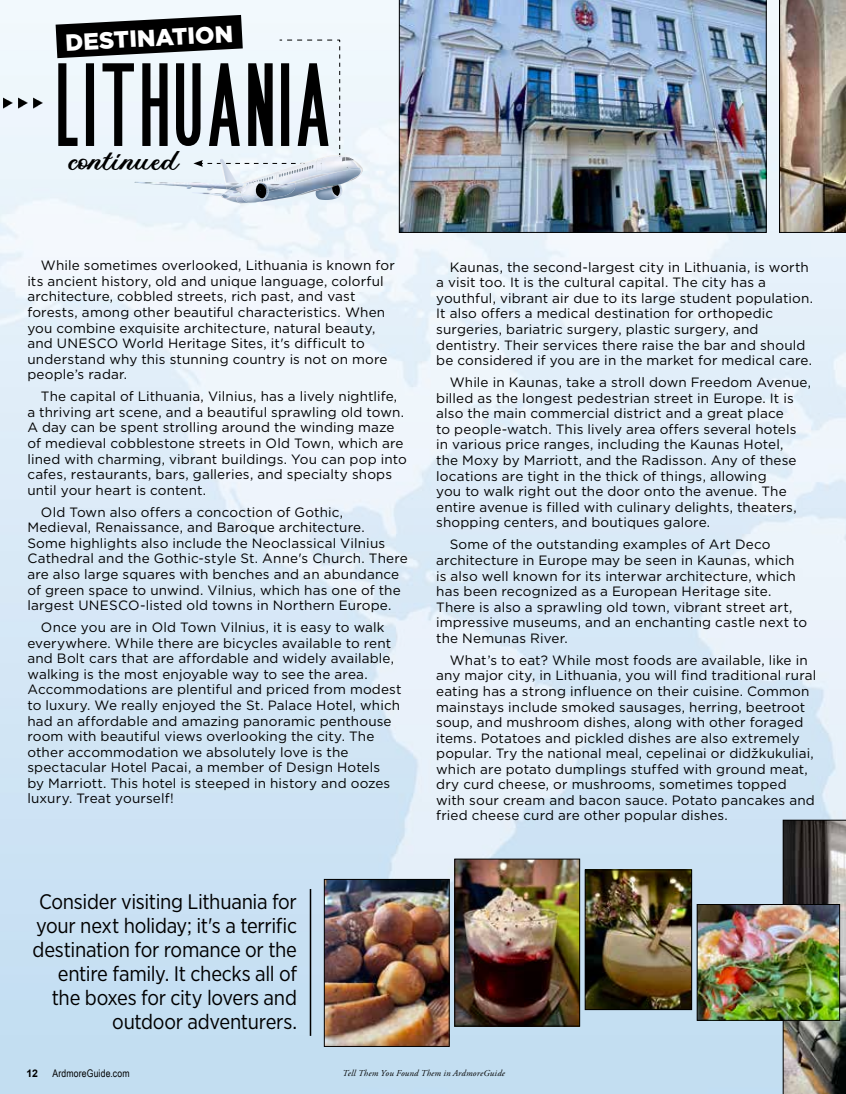
<style>
.page{position:relative;width:846px;height:1094px;background:#fff}
.page>*{position:absolute;margin:0;border:0;box-sizing:border-box;transform-origin:0 0}
.t1{font:93.15px "New";letter-spacing:.05em;color:#000}
.t2{font:32.85px "Troyline Script";color:#000;scale:1.2 1}
.t3{font:900 23.55px "Gotham";color:#fff}
.t4{font:21px/24.2px "Gotham Narrow";letter-spacing:-.015em;color:#000;text-align:right}
.t5{font:13.5px/15.6px "Gotham";letter-spacing:.01em;color:#000}
.t6{font:10.5px "Arial Narrow";letter-spacing:.015em;color:#000}
.t7{font:700 10.5px "Arial";color:#000}
.t8{font:italic 9px "Adobe Garamond Pro";letter-spacing:.02em;color:#000}
</style>
<div class="page">
<img style="left:0;top:0;width:845px;height:1094px">
<hr style="left:309px;top:889px;width:2px;height:146px;background:#000">
<svg style="left:3px;top:98px;width:40px;height:10px"></svg>
<svg style="left:56px;top:15px;width:303px;height:188px"></svg>
<img style="left:326px;top:881px;width:121px;height:163px">
<div style="left:324px;top:879px;width:125px;height:167px;border:1px solid #000"></div>
<img style="left:399px;top:0;width:367px;height:233px">
<img style="left:778px;top:0;width:67px;height:233px">
<img style="left:456px;top:860px;width:121px;height:164px">
<div style="left:454px;top:858px;width:125px;height:168px;border:1px solid #000"></div>
<img style="left:586px;top:871px;width:103px;height:137px">
<div style="left:584px;top:869px;width:107px;height:141px;border:1px solid #000"></div>
<img style="left:782px;top:819px;width:63px;height:275px">
<img style="left:698px;top:906px;width:139px;height:112px">
<div style="left:696px;top:904px;width:143px;height:116px;border:1px solid #000"></div>
<h3 class="t3" style="left:64px;top:26px;width:169px;rotate:-3deg">DESTINATION</h3>
<h1 class="t1" style="left:56px;top:30px;width:275px">LITHUANIA</h1>
<h2 class="t2" style="left:69px;top:141px;width:93px">continued</h2>
<p class="t5" style="left:27px;top:257px;width:369px;text-indent:14px">While sometimes overlooked, Lithuania is known for its ancient history, old and unique language, colorful architecture, cobbled streets, rich past, and vast forests, among other beautiful characteristics. When you combine exquisite architecture, natural beauty, and UNESCO World Heritage Sites, it's difficult to understand why this stunning country is not on more people’s radar.</p>
<p class="t5" style="left:27px;top:388px;width:380px;text-indent:14px">The capital of Lithuania, Vilnius, has a lively nightlife, a thriving art scene, and a beautiful sprawling old town.<br>A day can be spent strolling around the winding maze of medieval cobblestone streets in Old Town, which are lined with charming, vibrant buildings. You can pop into cafes, restaurants, bars, galleries, and specialty shops until your heart is content.</p>
<p class="t5" style="left:27px;top:504px;width:382px;text-indent:14px">Old Town also offers a concoction of Gothic, Medieval, Renaissance, and Baroque architecture.<br>Some highlights also include the Neoclassical Vilnius Cathedral and the Gothic-style St. Anne's Church. There are also large squares with benches and an abundance of green space to unwind. Vilnius, which has one of the largest UNESCO-listed old towns in Northern Europe.</p>
<p class="t5" style="left:27px;top:619px;width:375px;text-indent:14px">Once you are in Old Town Vilnius, it is easy to walk everywhere. While there are bicycles available to rent and Bolt cars that are affordable and widely available, walking is the most enjoyable way to see the area.<br>Accommodations are plentiful and priced from modest to luxury. We really enjoyed the St. Palace Hotel, which had an affordable and amazing panoramic penthouse room with beautiful views overlooking the city. The other accommodation we absolutely love is the spectacular Hotel Pacai, a member of Design Hotels<br>by Marriott. This hotel is steeped in history and oozes luxury. Treat yourself!</p>
<h3 class="t4" style="left:33px;top:888px;width:266px">Consider visiting Lithuania for your next holiday; it's a terrific destination for romance or the entire family. It checks all of the boxes for city lovers and outdoor adventurers.</h3>
<p class="t5" style="left:436px;top:259px;width:378px;text-indent:14px">Kaunas, the second-largest city in Lithuania, is worth a visit too. It is the cultural capital. The city has a youthful, vibrant air due to its large student population.<br>It also offers a medical destination for orthopedic surgeries, bariatric surgery, plastic surgery, and dentistry. Their services there raise the bar and should be considered if you are in the market for medical care.</p>
<p class="t5" style="left:436px;top:374px;width:376px;text-indent:14px">While in Kaunas, take a stroll down Freedom Avenue, billed as the longest pedestrian street in Europe. It is also the main commercial district and a great place<br>to people-watch. This lively area offers several hotels in various price ranges, including the Kaunas Hotel,<br>the Moxy by Marriott, and the Radisson. Any of these locations are tight in the thick of things, allowing<br>you to walk right out the door onto the avenue. The entire avenue is filled with culinary delights, theaters, shopping centers, and boutiques galore.</p>
<p class="t5" style="left:436px;top:536px;width:372px;text-indent:14px">Some of the outstanding examples of Art Deco architecture in Europe may be seen in Kaunas, which is also well known for its interwar architecture, which has been recognized as a European Heritage site.<br>There is also a sprawling old town, vibrant street art, impressive museums, and an enchanting castle next to the Nemunas River.</p>
<p class="t5" style="left:436px;top:652px;width:381px;text-indent:14px">What’s to eat? While most foods are available, like in any major city, in Lithuania, you will find traditional rural eating has a strong influence on their cuisine. Common mainstays include smoked sausages, herring, beetroot soup, and mushroom dishes, along with other foraged items. Potatoes and pickled dishes are also extremely popular. Try the national meal, cepelinai or didžkukuliai, which are potato dumplings stuffed with ground meat, dry curd cheese, or mushrooms, sometimes topped with sour cream and bacon sauce. Potato pancakes and fried cheese curd are other popular dishes.</p>
<p class="t7" style="left:27px;top:1066px;width:13px">12</p>
<p class="t6" style="left:52px;top:1067px;width:79px">ArdmoreGuide.com</p>
<p class="t8" style="left:342px;top:1067px;width:164px">Tell Them You Found Them in ArdmoreGuide</p>
</div>
